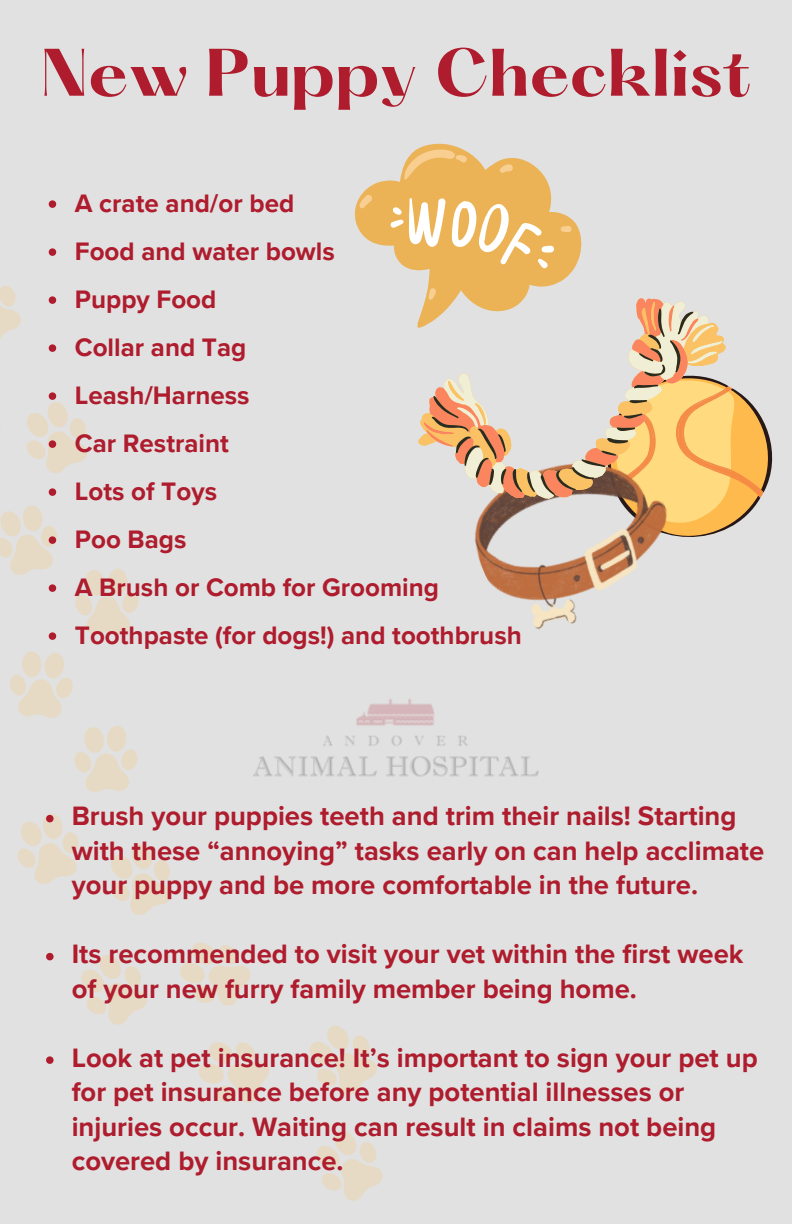
<style>
.page{position:relative;width:792px;height:1224px;background:#e1e1e1}
.page>*{position:absolute;margin:0;border:0;box-sizing:border-box;transform-origin:0 0}
.t1{font:700 58.6px "Hatton";color:#ae1c2d}
.t2{font:700 27.4px/34.4px "Proxima Nova";color:#ae1c2d}
.t3{font:700 26px "Proxima Nova";color:#ae1c2d}
</style>
<div class="page">
<img style="left:254px;top:699px;width:285px;height:78px">
<svg style="left:355px;top:143px;width:204px;height:124px;fill:#ebb355"></svg>
<svg style="left:452px;top:201px;width:102px;height:12px"></svg>
<svg style="left:391px;top:198px;width:55px;height:49px"></svg>
<svg style="left:404px;top:150px;width:63px;height:30px"></svg>
<svg style="left:359px;top:195px;width:13px;height:13px"></svg>
<svg style="left:500px;top:164px;width:13px;height:9px"></svg>
<svg style="left:316px;top:1131px;width:66px;height:70px"></svg>
<svg style="left:310px;top:1026px;width:67px;height:69px"></svg>
<svg style="left:199px;top:1042px;width:70px;height:61px"></svg>
<svg style="left:180px;top:943px;width:71px;height:63px"></svg>
<svg style="left:81px;top:955px;width:66px;height:70px"></svg>
<svg style="left:111px;top:844px;width:60px;height:71px"></svg>
<svg style="left:74px;top:726px;width:64px;height:66px"></svg>
<div style="left:108px;top:568px;width:20px;height:27px;background:#e1dfdd;border-radius:50%"></div>
<svg style="left:75px;top:569px;width:64px;height:66px"></svg>
<svg style="left:0;top:286px;width:21px;height:53px"></svg>
<svg style="left:10px;top:653px;width:63px;height:65px"></svg>
<div style="left:22px;top:651px;width:20px;height:27px;background:#e6dac5;border-radius:50%"></div>
<svg style="left:49px;top:200px;width:7px;height:8px"></svg>
<svg style="left:49px;top:248px;width:7px;height:8px"></svg>
<svg style="left:49px;top:296px;width:7px;height:8px"></svg>
<svg style="left:49px;top:344px;width:7px;height:8px"></svg>
<svg style="left:27px;top:392px;width:60px;height:81px"></svg>
<svg style="left:49px;top:488px;width:7px;height:8px"></svg>
<svg style="left:0;top:505px;width:56px;height:70px"></svg>
<svg style="left:49px;top:584px;width:7px;height:8px"></svg>
<svg style="left:49px;top:632px;width:7px;height:8px"></svg>
<svg style="left:735px;top:390px;width:38px;height:134px;fill:#ffba4e"></svg>
<img style="left:478px;top:557px;width:163px;height:73px">
<svg style="left:408px;top:217px;width:326px;height:340px"></svg>
<svg style="left:409px;top:218px;width:301px;height:320px"></svg>
<svg style="left:18px;top:814px;width:61px;height:70px"></svg>
<svg style="left:46px;top:953px;width:8px;height:7px"></svg>
<svg style="left:46px;top:1056px;width:8px;height:8px"></svg>
<p class="t1" style="left:40px;top:45px;width:713px">New Puppy Checklist</p>
<h1 class="t3" style="left:75px;top:188px;width:221px">A crate and/or bed</h1>
<p class="t3" style="left:75px;top:236px;width:261px">Food and water bowls</p>
<p class="t3" style="left:75px;top:284px;width:143px">Puppy Food</p>
<p class="t3" style="left:75px;top:332px;width:173px">Collar and Tag</p>
<p class="t3" style="left:75px;top:380px;width:176px">Leash/Harness</p>
<p class="t3" style="left:75px;top:428px;width:156px">Car Restraint</p>
<p class="t3" style="left:75px;top:476px;width:144px">Lots of Toys</p>
<p class="t3" style="left:75px;top:524px;width:113px">Poo Bags</p>
<p class="t3" style="left:75px;top:572px;width:366px">A Brush or Comb for Grooming</p>
<p class="t3" style="left:75px;top:620px;width:448px">Toothpaste (for dogs!) and toothbrush</p>
<p class="t2" style="left:72px;top:800px;width:694px">Brush your puppies teeth and trim their nails! Starting with these “annoying” tasks early on can help acclimate your puppy and be more comfortable in the future.</p>
<p class="t2" style="left:72px;top:938px;width:673px">Its recommended to visit your vet within the first week of your new furry family member being home.</p>
<p class="t2" style="left:72px;top:1041px;width:688px">Look at pet insurance! It’s important to sign your pet up for pet insurance before any potential illnesses or injuries occur. Waiting can result in claims not being covered by insurance.</p>
</div>
